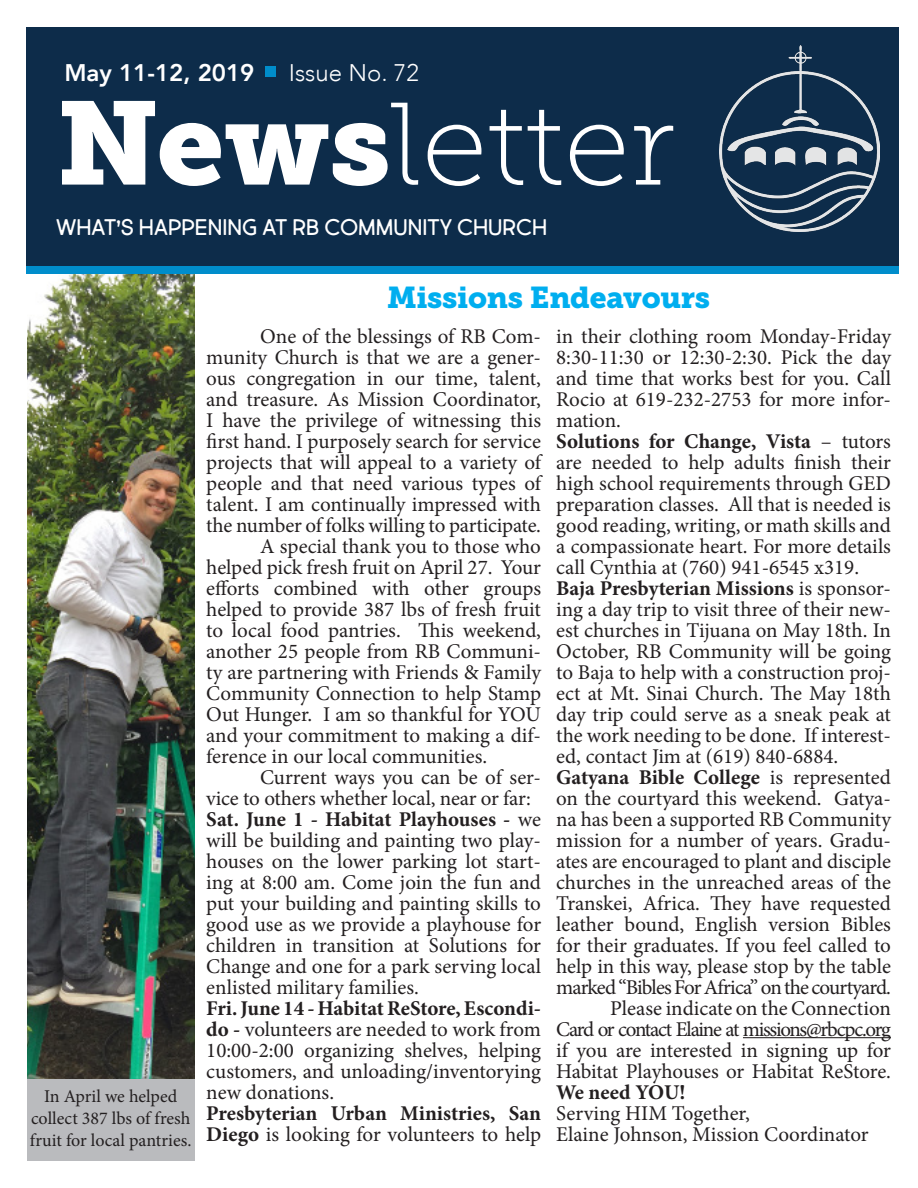
<style>
.page{position:relative;width:918px;height:1188px;background:#fff}
.page>*{position:absolute;margin:0;border:0;box-sizing:border-box;transform-origin:0 0}
.t1{font:117px "Museo Slab 100";color:#fff}
.t2{font:30px "Museo Slab 900";letter-spacing:-.01em;color:#00aeef}
.t3{font:800 24px "Avenir";color:#fff}
.t4{font:300 24px "Avenir";color:#fff}
.t5{font:22.5px "Market Fresh All Caps";color:#fff}
.t6{font:21px/21px "Minion Pro";letter-spacing:-.005em;color:#231f20;text-align:justify}
.t7{font:700 21px/21px "Minion Pro";color:#231f20}
.t8{font:18px/21.6px "Minion Pro";color:#231f20;text-align:center}
.s1{font-family:"Museo Slab 900"}
.s2{font-weight:700}
.s3{font-weight:400}
</style>
<div class="page">
<div style="left:27px;top:1079px;width:167px;height:82px;background:#babbbe"></div>
<img style="left:27px;top:274px;width:167px;height:805px">
<div style="left:27px;top:27px;width:872px;height:247px;background:#0d2c4a"></div>
<div style="left:27px;top:267px;width:872px;height:7px;background:#008dcb"></div>
<div style="left:266px;top:67px;width:10px;height:10px;background:#008dcb"></div>
<img style="left:720px;top:45px;width:160px;height:186px">
<hr style="left:743px;top:1037px;width:148px;height:1px;background:#231f20">
<p class="t3" style="left:64px;top:54px;width:192px">May 11-12, 2019</p>
<p class="t4" style="left:289px;top:59px;width:131px">Issue No. 72</p>
<p class="t1" style="left:56px;top:82px;width:620px"><span class="s1">News</span>letter</p>
<p class="t5" style="left:56px;top:210px;width:493px">WHAT’S HAPPENING AT RB COMMUNITY CHURCH</p>
<p class="t8" style="left:30px;top:1086px;width:163px">In April we helped collect 387 lbs of fresh fruit for local pantries.</p>
<p class="t2" style="left:387px;top:280px;width:325px">Missions Endeavours</p>
<p class="t6" style="left:206px;top:325px;width:336px;text-indent:54px">One of the blessings of RB Com&shy;munity Church is that we are a gener&shy;ous congregation in our time, talent, and treasure. As Mission Coordinator, I have the privilege of witnessing this first hand. I purposely search for service projects that will appeal to a variety of people and that need various types of talent. I am continually impressed with the number of folks willing to participate.</p>
<p class="t6" style="left:206px;top:535px;width:336px;text-indent:54px">A special thank you to those who helped pick fresh fruit on April 27. Your efforts combined with other groups helped to provide 387 lbs of fresh fruit to local food pantries. This weekend, another 25 people from RB Communi&shy;ty are partnering with Friends &amp; Family Community Connection to help Stamp Out Hunger. I am so thankful for YOU and your commitment to making a dif&shy;ference in our local communities.</p>
<p class="t6" style="left:206px;top:766px;width:336px;text-indent:54px">Current ways you can be of ser&shy;vice to others whether local, near or far:</p>
<p class="t6" style="left:206px;top:808px;width:336px"><span class="s2">Sat. June 1 - Habitat Playhouses -</span> we will be building and painting two play&shy;houses on the lower parking lot start&shy;ing at 8:00 am. Come join the fun and put your building and painting skills to good use as we provide a playhouse for children in transition at Solutions for Change and one for a park serving local enlisted military families.</p>
<p class="t6" style="left:206px;top:997px;width:336px"><span class="s2">Fri. June 14 - Habitat ReStore, Escondi&shy;do -</span> volunteers are needed to work from 10:00-2:00 organizing shelves, helping customers, and unloading/inventorying new donations.</p>
<p class="t7" style="left:206px;top:1102px;width:336px">Presbyterian Urban Ministries, San<br>Diego <span class="s3">is looking for volunteers to help</span></p>
<p class="t6" style="left:556px;top:325px;width:336px">in their clothing room Monday-Friday 8:30-11:30 or 12:30-2:30. Pick the day and time that works best for you. Call Rocio at 619-232-2753 for more infor&shy;mation.</p>
<p class="t6" style="left:556px;top:430px;width:336px"><span class="s2">Solutions for Change, Vista</span> – tutors are needed to help adults finish their high school requirements through GED preparation classes. All that is needed is good reading, writing, or math skills and a compassionate heart. For more details call Cynthia at (760) 941-6545 x319.</p>
<p class="t6" style="left:556px;top:577px;width:336px"><span class="s2">Baja Presbyterian Missions</span> is sponsor&shy;ing a day trip to visit three of their new&shy;est churches in Tijuana on May 18th. In October, RB Community will be going to Baja to help with a construction proj&shy;ect at Mt. Sinai Church. The May 18th day trip could serve as a sneak peak at the work needing to be done. If interest&shy;ed, contact Jim at (619) 840-6884.</p>
<p class="t6" style="left:556px;top:766px;width:336px"><span class="s2">Gatyana Bible College</span> is represented on the courtyard this weekend. Gatya&shy;na has been a supported RB Community mission for a number of years. Gradu&shy;ates are encouraged to plant and disciple churches in the unreached areas of the Transkei, Africa. They have requested leather bound, English version Bibles for their graduates. If you feel called to help in this way, please stop by the table marked “Bibles For Africa” on the courtyard.</p>
<p class="t6" style="left:556px;top:997px;width:336px;text-indent:54px">Please indicate on the Connection Card or contact Elaine at missions@rbcpc.org if you are interested in signing up for Habitat Playhouses or Habitat ReStore.<br><span class="s2">We need YOU!</span></p>
<p class="t6" style="left:556px;top:1102px;width:195px">Serving HIM Together,</p>
<p class="t6" style="left:556px;top:1123px;width:314px">Elaine Johnson, Mission Coordinator</p>
</div>
